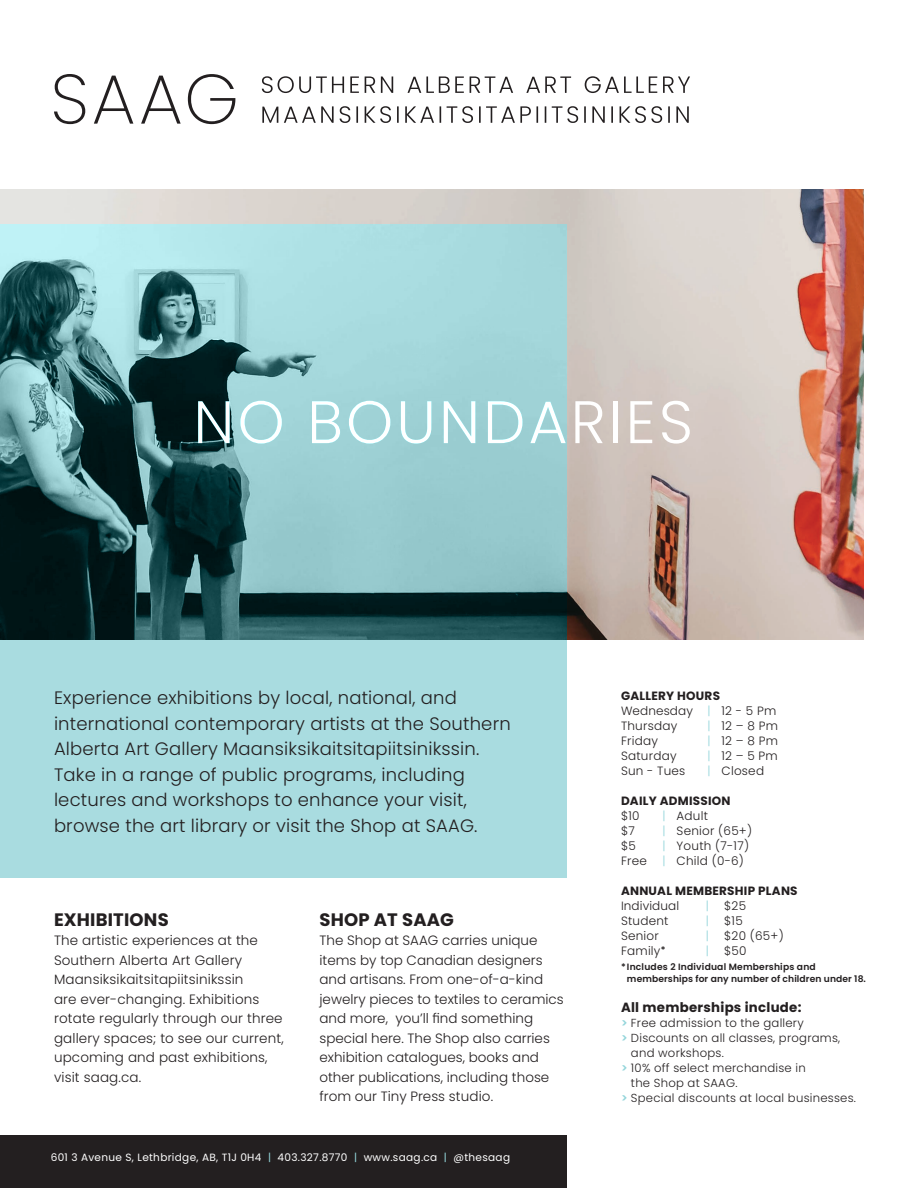
<style>
.page{position:relative;width:918px;height:1188px;background:#fff}
.page>*{position:absolute;margin:0;border:0;box-sizing:border-box;transform-origin:0 0}
.t1{font:300 60px "Poppins";letter-spacing:.05em;color:#fff}
.t2{font:300 18px/25.5px "Poppins";letter-spacing:.01em;color:#231f20}
.t3{font:700 18px "Poppins";letter-spacing:.01em;color:#231f20}
.t4{font:300 13.5px/19.5px "Poppins";color:#231f20}
.t5{font:700 13.35px "Poppins";letter-spacing:.02em;color:#231f20}
.t6{font:300 12px/15px "Poppins";letter-spacing:.02em;color:#231f20}
.t7{font:700 12px "Poppins";letter-spacing:.02em;color:#231f20}
.t8{font:300 12px "Poppins";color:#93d5da}
.t9{font:300 11.7px "Poppins";letter-spacing:.02em;color:#231f20}
.t10{font:10.5px "Poppins";letter-spacing:.03em;color:#fff}
.t11{font:600 9.15px/12px "Poppins";letter-spacing:.01em;color:#231f20}
.s1{color:#93d5da}
.s2{font-weight:700}
.s3{font-weight:600;font-size:9.15px}
.s4{font-weight:600;color:#93d5da}
</style>
<div class="page">
<svg style="left:54px;top:74px;width:181px;height:50px"></svg>
<svg style="left:262px;top:106px;width:427px;height:17px"></svg>
<svg style="left:262px;top:76px;width:428px;height:17px"></svg>
<img style="left:0;top:189px;width:864px;height:450px">
<svg style="left:0;top:225px;width:567px;height:653px;background:#83b2b6"></svg>
<div style="left:0;top:1136px;width:567px;height:52px;background:#231f20"></div>
<h1 class="t1" style="left:193px;top:387px;width:501px">NO BOUNDARIES</h1>
<p class="t2" style="left:54px;top:685px;width:458px">Experience exhibitions by local, national, and international contemporary artists at the Southern Alberta Art Gallery Maansiksikaitsitapiitsinikssin.<br>Take in a range of public programs, including lectures and workshops to enhance your visit, browse the art library or visit the Shop at SAAG.</p>
<h2 class="t3" style="left:54px;top:909px;width:116px">EXHIBITIONS</h2>
<p class="t4" style="left:54px;top:931px;width:231px">The artistic experiences at the<br>Southern Alberta Art Gallery<br>Maansiksikaitsitapiitsinikssin<br>are ever-changing. Exhibitions rotate regularly through our three gallery spaces; to see our current, upcoming and past exhibitions, visit saag.ca.</p>
<h2 class="t3" style="left:320px;top:909px;width:136px">SHOP AT SAAG</h2>
<p class="t4" style="left:320px;top:931px;width:246px">The Shop at SAAG carries unique items by top Canadian designers and artisans. From one-of-a-kind jewelry pieces to textiles to ceramics and more, you’ll find something special here. The Shop also carries exhibition catalogues, books and other publications, including those from our Tiny Press studio.</p>
<p class="t10" style="left:51px;top:1151px;width:461px">601 3 Avenue S, Lethbridge, AB, T1J 0H4 <span class="s1">|</span> 403.327.8770 <span class="s1">|</span> www.saag.ca <span class="s1">|</span> @thesaag</p>
<p class="t6" style="left:621px;top:688px;width:157px"><span class="s2">GALLERY HOURS<br></span>Wednesday <span class="s1">|</span> 12 - 5 Pm<br>Thursday</p>
<p class="t6" style="left:708px;top:718px;width:72px"><span class="s1">|</span> 12 – 8 Pm</p>
<p class="t6" style="left:621px;top:733px;width:38px">Friday</p>
<p class="t6" style="left:708px;top:733px;width:72px"><span class="s1">|</span> 12 – 8 Pm</p>
<p class="t6" style="left:621px;top:748px;width:57px">Saturday</p>
<p class="t6" style="left:708px;top:748px;width:72px"><span class="s1">|</span> 12 – 5 Pm</p>
<p class="t6" style="left:621px;top:763px;width:66px">Sun - Tues</p>
<p class="t6" style="left:708px;top:763px;width:58px"><span class="s1">|</span> Closed</p>
<p class="t7" style="left:621px;top:793px;width:111px">DAILY ADMISSION</p>
<p class="t6" style="left:621px;top:808px;width:20px">$10</p>
<p class="t6" style="left:663px;top:808px;width:47px"><span class="s1">|</span> Adult</p>
<p class="t6" style="left:621px;top:823px;width:15px">$7</p>
<p class="t6" style="left:663px;top:823px;width:91px"><span class="s1">|</span> Senior (65+)</p>
<p class="t6" style="left:621px;top:838px;width:16px">$5</p>
<p class="t6" style="left:663px;top:838px;width:88px"><span class="s1">|</span> Youth (7-17)</p>
<p class="t6" style="left:621px;top:853px;width:27px">Free</p>
<p class="t6" style="left:663px;top:853px;width:83px"><span class="s1">|</span> Child (0-6)</p>
<p class="t7" style="left:621px;top:883px;width:178px">ANNUAL MEMBERSHIP PLANS</p>
<p class="t6" style="left:621px;top:898px;width:60px">Individual</p>
<p class="t8" style="left:706px;top:898px;width:5px">|</p>
<p class="t6" style="left:724px;top:898px;width:23px">$25</p>
<p class="t6" style="left:621px;top:913px;width:49px">Student</p>
<p class="t8" style="left:706px;top:913px;width:5px">|</p>
<p class="t6" style="left:724px;top:913px;width:20px">$15</p>
<p class="t6" style="left:621px;top:928px;width:39px">Senior</p>
<p class="t8" style="left:706px;top:928px;width:5px">|</p>
<p class="t6" style="left:724px;top:928px;width:61px">$20 (65+)</p>
<p class="t6" style="left:621px;top:943px;width:46px">Family<span class="s3">*</span></p>
<p class="t8" style="left:706px;top:943px;width:5px">|</p>
<p class="t6" style="left:724px;top:943px;width:24px">$50</p>
<p class="t11" style="left:627px;top:960px;width:241px;text-indent:-6px">* Includes 2 Individual Memberships and memberships for any number of children under 18.</p>
<p class="t5" style="left:621px;top:999px;width:182px">All memberships include:</p>
<p class="t9" style="left:621px;top:1016px;width:184px"><span class="s4">&gt;</span> Free admission to the gallery</p>
<p class="t9" style="left:621px;top:1031px;width:221px"><span class="s4">&gt;</span> Discounts on all classes, programs,</p>
<p class="t9" style="left:631px;top:1046px;width:94px">and workshops.</p>
<p class="t9" style="left:621px;top:1061px;width:186px"><span class="s4">&gt;</span> 10% off select merchandise in</p>
<p class="t9" style="left:631px;top:1076px;width:108px">the Shop at SAAG.</p>
<p class="t9" style="left:621px;top:1091px;width:237px"><span class="s4">&gt;</span> Special discounts at local businesses.</p>
</div>
